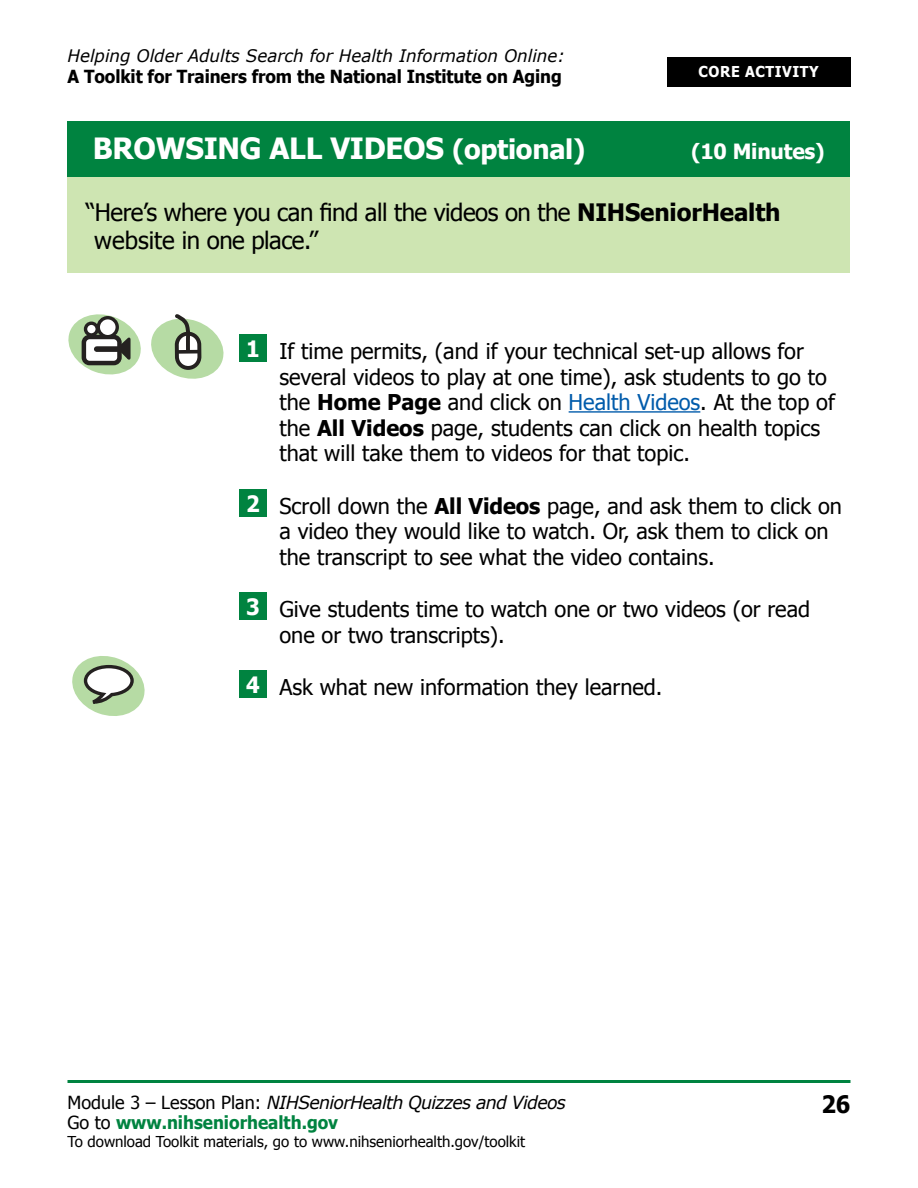
<style>
.page{position:relative;width:918px;height:1188px;background:#fff}
.page>*{position:absolute;margin:0;border:0;box-sizing:border-box;transform-origin:0 0}
.t1{font:700 29.25px "Tahoma";letter-spacing:-.01em;color:#fff}
.t2{font:700 27px "Tahoma";letter-spacing:-.01em;color:#fff}
.t3{font:24px/28.5px "Tahoma";letter-spacing:-.02em;color:#000}
.t4{font:700 24px "Tahoma";color:#000;scale:.95 1}
.t5{font:21.75px/25.5px "Tahoma";color:#000}
.t6{font:700 21px "Tahoma";letter-spacing:-.01em;color:#fff}
.t7{font:700 18px "Tahoma";letter-spacing:-.005em;color:#000;scale:.95 1}
.t8{font:italic 18px "Verdana";letter-spacing:-.04em;color:#000}
.t9{font:700 18px "Tahoma";color:#008340;scale:.95 1}
.t10{font:italic 17.25px "Verdana";color:#000}
.t11{font:15px "Tahoma";color:#000}
.t12{font:700 15px "Tahoma";color:#fff;scale:.95 1}
.s1{font-weight:700}
.s2{font-weight:700;font-size:22.5px;color:#fff}
.s3{color:#005bab}
.s4{font-family:"Tahoma";font-style:normal}
.s5{font-weight:400;color:#000}
</style>
<div class="page">
<hr style="left:68px;top:1080px;width:782px;height:3px;background:#008340">
<div style="left:68px;top:154px;width:782px;height:119px;background:#cee5b2"></div>
<div style="left:68px;top:122px;width:782px;height:55px;background:#008340"></div>
<hr style="left:569px;top:411px;width:131px;height:2px;background:#005bab">
<div style="left:239px;top:335px;width:28px;height:27px;background:#008340"></div>
<div style="left:239px;top:489px;width:28px;height:28px;background:#008340"></div>
<div style="left:239px;top:593px;width:28px;height:27px;background:#008340"></div>
<div style="left:239px;top:671px;width:28px;height:27px;background:#008340"></div>
<svg style="left:72px;top:656px;width:73px;height:60px"></svg>
<div style="left:667px;top:57px;width:183px;height:29px;background:#000"></div>
<svg style="left:68px;top:314px;width:156px;height:65px"></svg>
<svg style="left:178px;top:350px;width:20px;height:4px"></svg>
<p class="t10" style="left:68px;top:45px;width:499px">Helping Older Adults Search for Health Information Online:</p>
<p class="t7" style="left:68px;top:65px;width:522px">A Toolkit for Trainers from the National Institute on Aging</p>
<p class="t12" style="left:692px;top:62px;width:68px">setCORE activity</p>
<p class="t12" style="left:720px;top:62px;width:45px">-up activity</p>
<h1 class="t1" style="left:93px;top:130px;width:63px">Browsing</h1>
<h1 class="t1" style="left:270px;top:130px;width:100px">All Videos</h1>
<p class="t2" style="left:452px;top:132px;width:135px">(optional)</p>
<p class="t6" style="left:691px;top:138px;width:135px">(10 Minutes)</p>
<p class="t3" style="left:94px;top:197px;width:688px;text-indent:-9px">“Here’s where you can find all the videos on the <span class="s1">NIHSeniorHealth </span>website in one place.”</p>
<p class="t5" style="left:279px;top:338px;width:557px;text-indent:-33px"><span class="s2">1</span> If time permits, (and if your technical set-up allows for several videos to play at one time), ask students to go to the <span class="s1">Home Page</span> and click on <span class="s3">Health Videos</span>. At the top of the <span class="s1">All Videos</span> page, students can click on health topics that will take them to videos for that topic.</p>
<p class="t5" style="left:279px;top:492px;width:564px;text-indent:-33px"><span class="s2">2</span> Scroll down the <span class="s1">All Videos</span> page, and ask them to click on a video they would like to watch. Or, ask them to click on the transcript to see what the video contains.</p>
<p class="t5" style="left:279px;top:596px;width:532px;text-indent:-33px"><span class="s2">3</span> Give students time to watch one or two videos (or read one or two transcripts).</p>
<p class="t5" style="left:246px;top:674px;width:418px"><span class="s2">4</span> Ask what new information they learned.</p>
<p class="t8" style="left:68px;top:1091px;width:500px"><span class="s4">Module 3 – Lesson Plan:</span> NIHSeniorHealth Quizzes and Videos</p>
<p class="t9" style="left:68px;top:1111px;width:286px"><span class="s5">Go to</span> www.nihseniorhealth.gov</p>
<p class="t11" style="left:68px;top:1132px;width:459px">To download Toolkit materials, go to www.nihseniorhealth.gov/toolkit</p>
<p class="t4" style="left:821px;top:1089px;width:32px">26</p>
</div>
